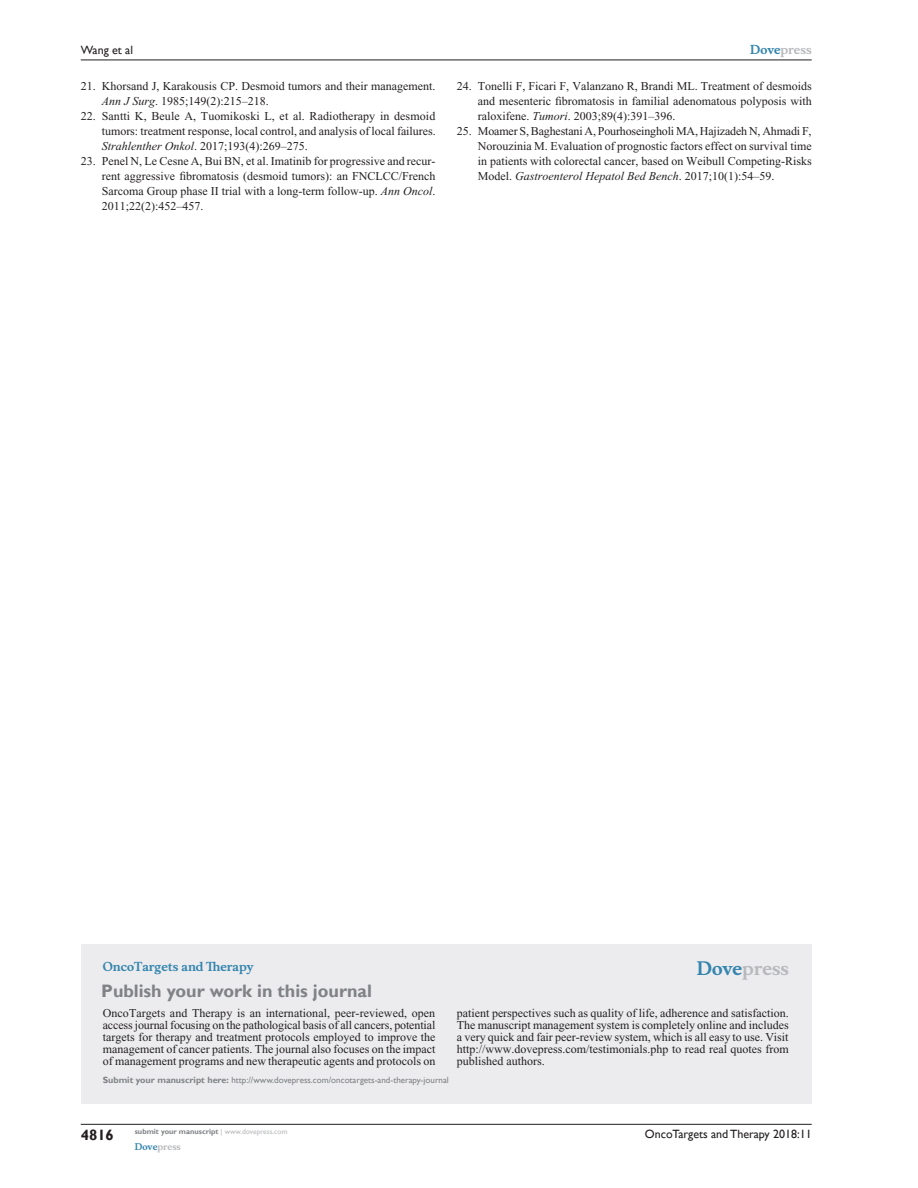
<style>
.page{position:relative;width:918px;height:1188px;background:#fff}
.page>*{position:absolute;margin:0;border:0;box-sizing:border-box;transform-origin:0 0}
.PromBx-H1{font:700 18px "Gill Sans";color:#808285}
.PromBx-Brand{font:700 18px "Musee";color:#b8b9bc}
.t1{font:700 15px "Gill Sans";color:#231f20}
.RefNL2{font:12px/15px "Times New Roman";color:#231f20;text-align:justify}
.PromBx-Tx{font:12px/12px "Times New Roman";color:#231f20;text-align:justify}
.t2{font:12px "Gill Sans";color:#231f20}
.PromBx-JrnlName{font:700 12px "Musee";color:#3485ae}
.t3{font:700 12px "Musee";color:#b8b9bc}
.PromBx-SubmitMssWebA{font:9px "Gill Sans";color:#808285}
.t4{font:700 9px "Musee";color:#b8b9bc}
.t5{font:700 7.5px "Gill Sans";color:#808285}
.s1{font-style:italic}
.s2{color:#3485ae}
.s3{font-weight:700}
.s4{font-weight:400;color:#b8b9bc}
</style>
<div class="page">
<div style="left:81px;top:944px;width:731px;height:159px;background:#ececee"></div>
<hr style="left:81px;top:1124px;width:731px;height:1px;background:#231f20">
<hr style="left:81px;top:60px;width:731px;height:1px;background:#231f20">
<p class="t2" style="left:81px;top:43px;width:54px">Wang et al</p>
<p class="RefNL2" style="left:102px;top:79px;width:335px;text-indent:-21px">21. Khorsand J, Karakousis CP. Desmoid tumors and their management.<br><span class="s1">Ann J Surg</span>. 1985;149(2):215–218.</p>
<p class="RefNL2" style="left:102px;top:109px;width:336px;text-indent:-21px">22. Santti K, Beule A, Tuomikoski L, et al. Radiotherapy in desmoid tumors: treatment response, local control, and analysis of local failures.<br><span class="s1">Strahlenther Onkol</span>. 2017;193(4):269–275.</p>
<p class="RefNL2" style="left:102px;top:154px;width:335px;text-indent:-21px">23. Penel N, Le Cesne A, Bui BN, et al. Imatinib for progressive and recur&shy;rent aggressive fibromatosis (desmoid tumors): an FNCLCC/French Sarcoma Group phase II trial with a long-term follow-up. <span class="s1">Ann Oncol</span>.<br>2011;22(2):452–457.</p>
<p class="t3" style="left:750px;top:43px;width:63px"><span class="s2">Dove</span>press</p>
<p class="RefNL2" style="left:478px;top:79px;width:335px;text-indent:-21px">24. Tonelli F, Ficari F, Valanzano R, Brandi ML. Treatment of desmoids and mesenteric fibromatosis in familial adenomatous polyposis with raloxifene. <span class="s1">Tumori</span>. 2003;89(4):391–396.</p>
<p class="RefNL2" style="left:478px;top:124px;width:335px;text-indent:-21px">25. Moamer S, Baghestani A, Pourhoseingholi MA, Hajizadeh N, Ahmadi F, Norouzinia M. Evaluation of prognostic factors effect on survival time in patients with colorectal cancer, based on Weibull Competing-Risks Model. <span class="s1">Gastroenterol Hepatol Bed Bench</span>. 2017;10(1):54–59.</p>
<p class="PromBx-JrnlName" style="left:103px;top:959px;width:152px">OncoTargets and Therapy</p>
<p class="PromBx-H1" style="left:101px;top:980px;width:272px">Publish your work in this journal</p>
<p class="PromBx-Brand" style="left:697px;top:958px;width:94px"><span class="s2">Dove</span>press</p>
<p class="PromBx-Tx" style="left:103px;top:1007px;width:334px">OncoTargets and Therapy is an international, peer-reviewed, open access journal focusing on the pathological basis of all cancers, potential targets for therapy and treatment protocols employed to improve the management of cancer patients. The journal also focuses on the impact of management programs and new therapeutic agents and protocols on</p>
<p class="PromBx-Tx" style="left:457px;top:1007px;width:333px">patient perspectives such as quality of life, adherence and satisfaction.<br>The manuscript management system is completely online and includes a very quick and fair peer-review system, which is all easy to use. Visit http://www.dovepress.com/testimonials.php to read real quotes from published authors.</p>
<p class="PromBx-SubmitMssWebA" style="left:103px;top:1075px;width:348px"><span class="s3">Submit your manuscript here:</span> http://www.dovepress.com/oncotargets-and-therapy-journal</p>
<p class="t1" style="left:81px;top:1126px;width:35px">4816</p>
<p class="t5" style="left:135px;top:1127px;width:154px">submit your manuscript <span class="s4">| www.dovepress.com</span></p>
<p class="t4" style="left:135px;top:1141px;width:48px"><span class="s2">Dove</span>press</p>
<p class="t2" style="left:645px;top:1127px;width:168px">OncoTargets and Therapy 2018:11</p>
</div>
